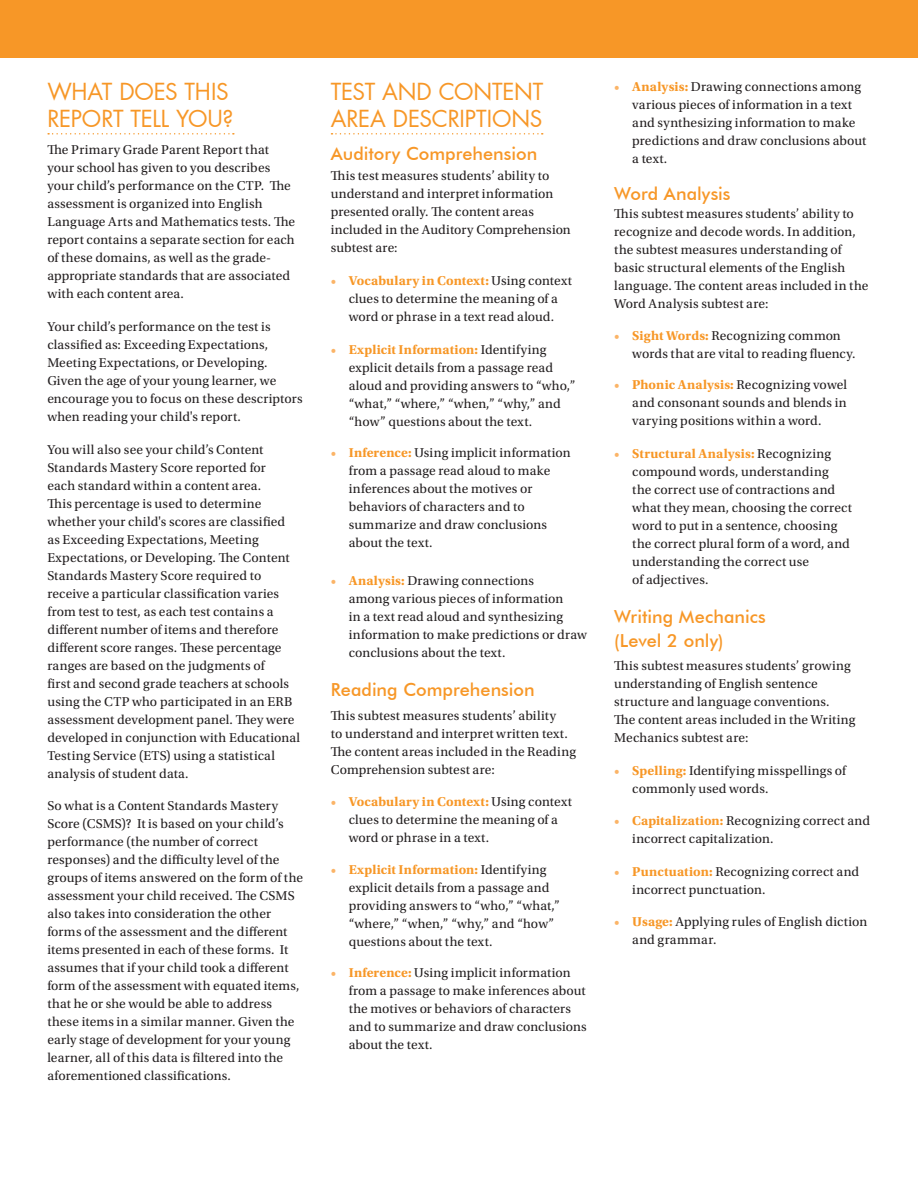
<style>
.page{position:relative;width:918px;height:1188px;background:#fff}
.page>*{position:absolute;margin:0;border:0;box-sizing:border-box;transform-origin:0 0}
.t1{font:22.5px/27px "Futura Std";letter-spacing:-.01em;color:#f79727}
.t2{font:500 18px/24px "Futura BT";color:#f79727}
.t3{font:13.5px/18px "Utopia Std";letter-spacing:.01em;color:#231f20}
.s1{color:#fbb467}
.s2{font-weight:700;color:#f79727}
</style>
<div class="page">
<svg style="left:48px;top:133px;width:186px;height:2px"></svg>
<svg style="left:332px;top:133px;width:211px;height:2px"></svg>
<div style="left:0;top:0;width:918px;height:58px;background:#f79727"></div>
<h1 class="t1" style="left:47px;top:80px;width:188px">WHAT DOES THIS<br>REPORT TELL YOU?</h1>
<p class="t3" style="left:47px;top:142px;width:249px">The Primary Grade Parent Report that your school has given to you describes your child’s performance on the CTP. The assessment is organized into English Language Arts and Mathematics tests. The report contains a separate section for each of these domains, as well as the grade&shy;appropriate standards that are associated with each content area.</p>
<p class="t3" style="left:47px;top:318px;width:257px">Your child’s performance on the test is classified as: Exceeding Expectations, Meeting Expectations, or Developing.<br>Given the age of your young learner, we encourage you to focus on these descriptors when reading your child's report.</p>
<p class="t3" style="left:47px;top:441px;width:254px">You will also see your child’s Content Standards Mastery Score reported for<br>each standard within a content area.<br>This percentage is used to determine whether your child's scores are classified as Exceeding Expectations, Meeting Expectations, or Developing. The Content Standards Mastery Score required to receive a particular classification varies from test to test, as each test contains a different number of items and therefore different score ranges. These percentage ranges are based on the judgments of<br>first and second grade teachers at schools using the CTP who participated in an ERB assessment development panel. They were developed in conjunction with Educational Testing Service (ETS) using a statistical analysis of student data.</p>
<p class="t3" style="left:47px;top:798px;width:257px">So what is a Content Standards Mastery Score (CSMS)? It is based on your child’s performance (the number of correct responses) and the difficulty level of the groups of items answered on the form of the assessment your child received. The CSMS also takes into consideration the other forms of the assessment and the different items presented in each of these forms. It assumes that if your child took a different form of the assessment with equated items, that he or she would be able to address these items in a similar manner. Given the early stage of development for your young learner, all of this data is filtered into the aforementioned classifications.</p>
<h1 class="t1" style="left:331px;top:80px;width:214px">TEST AND CONTENT<br>AREA DESCRIPTIONS</h1>
<h2 class="t2" style="left:331px;top:143px;width:208px">Auditory Comprehension</h2>
<p class="t3" style="left:331px;top:168px;width:242px">This test measures students’ ability to understand and interpret information presented orally. The content areas included in the Auditory Comprehension subtest are:</p>
<p class="t3" style="left:331px;top:273px;width:243px;text-align:center"><span class="s1">•</span> <span class="s2">Vocabulary in Context:</span> Using context clues to determine the meaning of a word or phrase in a text read aloud.</p>
<p class="t3" style="left:349px;top:341px;width:228px;text-indent:-18px"><span class="s1">•</span> <span class="s2">Explicit Information:</span> Identifying explicit details from a passage read aloud and providing answers to “who,” “what,” “where,” “when,” “why,” and “how” questions about the text.</p>
<p class="t3" style="left:349px;top:445px;width:223px;text-indent:-18px"><span class="s1">•</span> <span class="s2">Inference:</span> Using implicit information from a passage read aloud to make inferences about the motives or behaviors of characters and to summarize and draw conclusions about the text.</p>
<p class="t3" style="left:349px;top:573px;width:240px;text-indent:-18px"><span class="s1">•</span> <span class="s2">Analysis:</span> Drawing connections<br>among various pieces of information<br>in a text read aloud and synthesizing information to make predictions or draw conclusions about the text.</p>
<h2 class="t2" style="left:331px;top:679px;width:205px">Reading Comprehension</h2>
<p class="t3" style="left:331px;top:707px;width:247px">This subtest measures students’ ability<br>to understand and interpret written text.<br>The content areas included in the Reading Comprehension subtest are:</p>
<p class="t3" style="left:349px;top:794px;width:225px;text-indent:-18px"><span class="s1">•</span> <span class="s2">Vocabulary in Context:</span> Using context clues to determine the meaning of a word or phrase in a text.</p>
<p class="t3" style="left:349px;top:861px;width:213px;text-indent:-18px"><span class="s1">•</span> <span class="s2">Explicit Information:</span> Identifying explicit details from a passage and providing answers to “who,” “what,” “where,” “when,” “why,” and “how” questions about the text.</p>
<p class="t3" style="left:349px;top:965px;width:239px;text-indent:-18px"><span class="s1">•</span> <span class="s2">Inference:</span> Using implicit information from a passage to make inferences about the motives or behaviors of characters and to summarize and draw conclusions about the text.</p>
<p class="t3" style="left:632px;top:78px;width:236px;text-indent:-18px"><span class="s1">•</span> <span class="s2">Analysis:</span> Drawing connections among various pieces of information in a text and synthesizing information to make predictions and draw conclusions about a text.</p>
<h2 class="t2" style="left:614px;top:183px;width:118px">Word Analysis</h2>
<p class="t3" style="left:614px;top:206px;width:256px">This subtest measures students’ ability to recognize and decode words. In addition, the subtest measures understanding of basic structural elements of the English language. The content areas included in the Word Analysis subtest are:</p>
<p class="t3" style="left:632px;top:327px;width:225px;text-indent:-18px"><span class="s1">•</span> <span class="s2">Sight Words:</span> Recognizing common words that are vital to reading fluency.</p>
<p class="t3" style="left:632px;top:377px;width:217px;text-align:justify;text-indent:-18px"><span class="s1">•</span> <span class="s2">Phonic Analysis:</span> Recognizing vowel and consonant sounds and blends in varying positions within a word.</p>
<p class="t3" style="left:632px;top:445px;width:221px;text-indent:-18px"><span class="s1">•</span> <span class="s2">Structural Analysis:</span> Recognizing compound words, understanding<br>the correct use of contractions and what they mean, choosing the correct word to put in a sentence, choosing the correct plural form of a word, and understanding the correct use<br>of adjectives.</p>
<h2 class="t2" style="left:614px;top:606px;width:153px">Writing Mechanics (Level 2 only)</h2>
<p class="t3" style="left:614px;top:658px;width:243px">This subtest measures students’ growing understanding of English sentence structure and language conventions.<br>The content areas included in the Writing Mechanics subtest are:</p>
<p class="t3" style="left:632px;top:762px;width:215px;text-indent:-18px"><span class="s1">•</span> <span class="s2">Spelling:</span> Identifying misspellings of commonly used words.</p>
<p class="t3" style="left:632px;top:813px;width:239px;text-indent:-18px"><span class="s1">•</span> <span class="s2">Capitalization:</span> Recognizing correct and incorrect capitalization.</p>
<p class="t3" style="left:632px;top:863px;width:228px;text-indent:-18px"><span class="s1">•</span> <span class="s2">Punctuation:</span> Recognizing correct and incorrect punctuation.</p>
<p class="t3" style="left:632px;top:914px;width:237px;text-indent:-18px"><span class="s1">•</span> <span class="s2">Usage:</span> Applying rules of English diction and grammar.</p>
</div>
